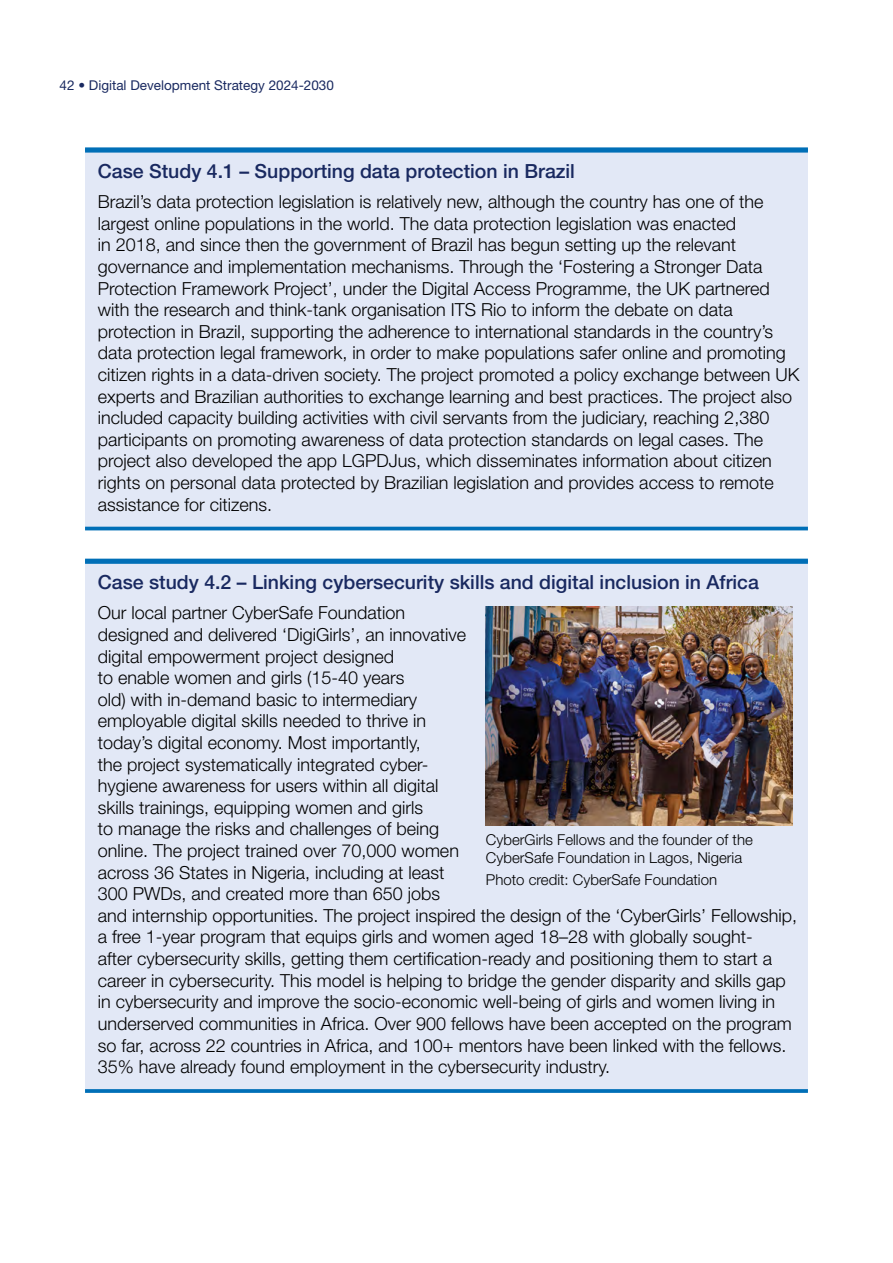
<style>
.page{position:relative;width:893px;height:1263px;background:#fff}
.page>*{position:absolute;margin:0;border:0;box-sizing:border-box;transform-origin:0 0}
.Boxed_Head{font:500 19.5px "Helvetica Neue LT Std";color:#192960}
.Boxed_Text_Last{font:300 18px/21.6px "Helvetica Neue LT Std";color:#000}
.Source_Photo_Captions{font:300 15px "Helvetica Neue LT Std";color:#000}
.t1{font:13.5px "Helvetica Neue LT Std";color:#192960}
</style>
<div class="page">
<div style="left:85px;top:151px;width:723px;height:45px;background:#e2e8f6"></div>
<svg style="left:85px;top:147px;width:723px;height:2px"></svg>
<svg style="left:85px;top:149px;width:723px;height:4px;background:#177bbd"></svg>
<div style="left:85px;top:183px;width:723px;height:345px;background:#e2e8f6"></div>
<hr style="left:85px;top:527px;width:723px;height:3px;background:#006fb7">
<div style="left:85px;top:563px;width:723px;height:45px;background:#e2e8f6"></div>
<hr style="left:85px;top:559px;width:723px;height:3px;background:#006fb7">
<svg style="left:85px;top:562px;width:723px;height:2px"></svg>
<div style="left:85px;top:594px;width:723px;height:497px;background:#e2e8f6"></div>
<svg style="left:85px;top:1089px;width:723px;height:4px;background:#0e76bb"></svg>
<img style="left:486px;top:607px;width:306px;height:219px">
<p class="t1" style="left:60px;top:78px;width:276px">42 • Digital Development Strategy 2024-2030</p>
<p class="Boxed_Head" style="left:98px;top:160px;width:479px">Case Study 4.1 – Supporting data protection in Brazil</p>
<p class="Boxed_Text_Last" style="left:98px;top:191px;width:703px">Brazil’s data protection legislation is relatively new, although the country has one of the largest online populations in the world. The data protection legislation was enacted<br>in 2018, and since then the government of Brazil has begun setting up the relevant governance and implementation mechanisms. Through the ‘Fostering a Stronger Data Protection Framework Project’, under the Digital Access Programme, the UK partnered with the research and think-tank organisation ITS Rio to inform the debate on data protection in Brazil, supporting the adherence to international standards in the country’s data protection legal framework, in order to make populations safer online and promoting citizen rights in a data-driven society. The project promoted a policy exchange between UK experts and Brazilian authorities to exchange learning and best practices. The project also included capacity building activities with civil servants from the judiciary, reaching 2,380 participants on promoting awareness of data protection standards on legal cases. The project also developed the app LGPDJus, which disseminates information about citizen rights on personal data protected by Brazilian legislation and provides access to remote assistance for citizens.</p>
<p class="Boxed_Head" style="left:98px;top:571px;width:663px">Case study 4.2 – Linking cybersecurity skills and digital inclusion in Africa</p>
<p class="Boxed_Text_Last" style="left:98px;top:602px;width:701px">Our local partner CyberSafe Foundation<br>designed and delivered ‘DigiGirls’, an innovative<br>digital empowerment project designed<br>to enable women and girls (15-40 years<br>old) with in-demand basic to intermediary<br>employable digital skills needed to thrive in<br>today’s digital economy. Most importantly,<br>the project systematically integrated cyber-<br>hygiene awareness for users within all digital<br>skills trainings, equipping women and girls<br>to manage the risks and challenges of being<br>online. The project trained over 70,000 women<br>across 36 States in Nigeria, including at least<br>300 PWDs, and created more than 650 jobs<br>and internship opportunities. The project inspired the design of the ‘CyberGirls’ Fellowship, a free 1-year program that equips girls and women aged 18–28 with globally sought-<br>after cybersecurity skills, getting them certification-ready and positioning them to start a career in cybersecurity. This model is helping to bridge the gender disparity and skills gap in cybersecurity and improve the socio-economic well-being of girls and women living in underserved communities in Africa. Over 900 fellows have been accepted on the program so far, across 22 countries in Africa, and 100+ mentors have been linked with the fellows.<br>35% have already found employment in the cybersecurity industry.</p>
<p class="Source_Photo_Captions" style="left:486px;top:830px;width:268px">CyberGirls Fellows and the founder of the</p>
<p class="Source_Photo_Captions" style="left:486px;top:848px;width:258px">CyberSafe Foundation in Lagos, Nigeria</p>
<p class="Source_Photo_Captions" style="left:486px;top:870px;width:233px">Photo credit: CyberSafe Foundation</p>
</div>
